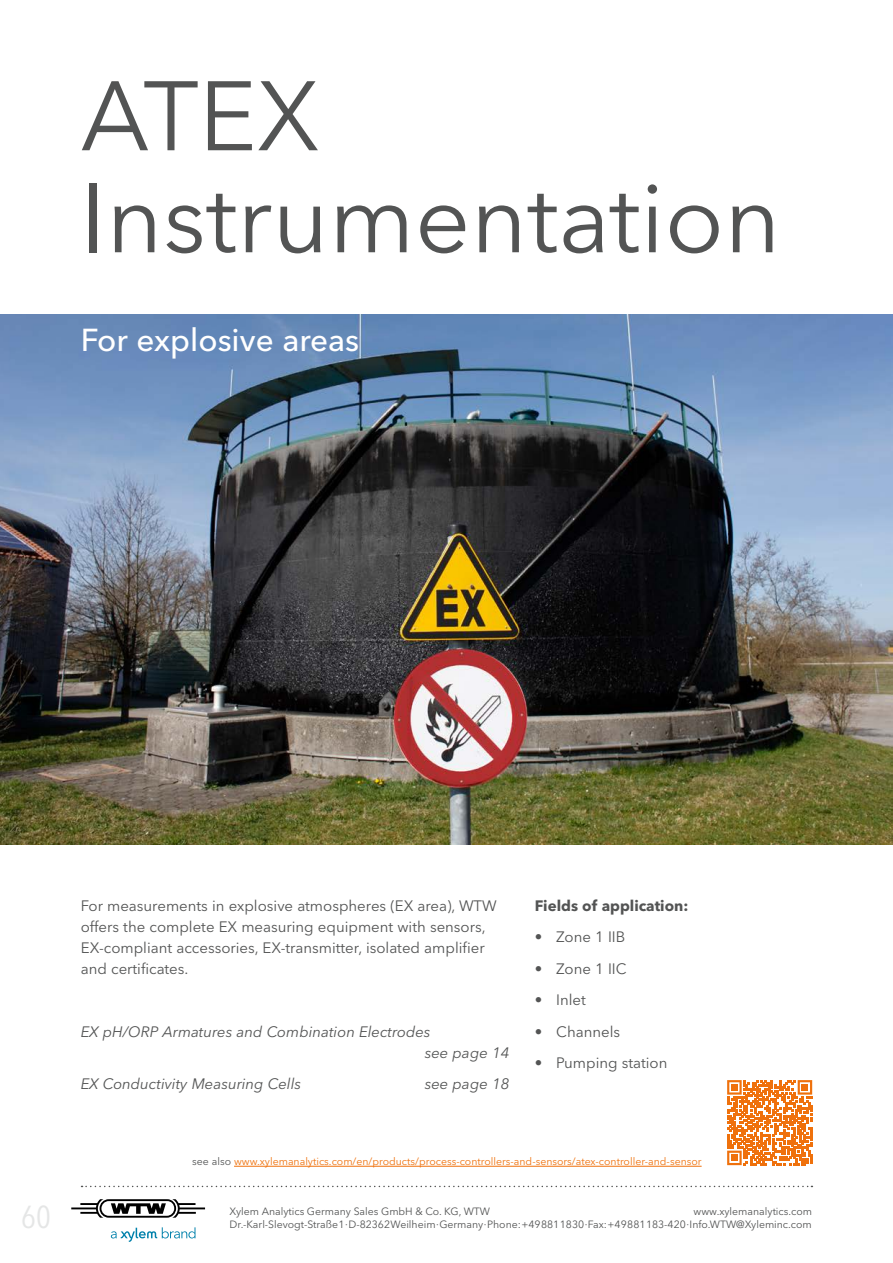
<style>
.page{position:relative;width:893px;height:1263px;background:#fff}
.page>*{position:absolute;margin:0;border:0;box-sizing:border-box;transform-origin:0 0}
.t1{font:97.5px/102px "Avenir Next LT Pro";color:#535454}
.t2{font:500 31.5px "Avenir Next LT Pro";color:#fff}
.t3{font:condensed 31.5px "Avenir Next LT Pro";color:#e5e6e6}
.t4{font:15px/21px "Avenir Next LT Pro";color:#535454}
.t5{font:italic 15px/21px "Avenir Next LT Pro";color:#535454}
.t6{font:700 15px "Avenir Next LT Pro";color:#535454}
.t7{font:10.5px/13.5px "Avenir Next LT Pro";color:#535454;text-align:right}
.t8{font:10.5px "Avenir Next LT Pro";color:#ef710c}
.s1{color:#535454}
</style>
<div class="page">
<img style="left:0;top:315px;width:893px;height:529px">
<hr style="left:234px;top:1166px;width:468px;height:1px;background:#ef710c">
<svg style="left:727px;top:1080px;width:85px;height:85px"></svg>
<svg style="left:71px;top:1199px;width:134px;height:19px"></svg>
<svg style="left:111px;top:1227px;width:84px;height:15px"></svg>
<svg style="left:82px;top:1186px;width:730px;height:1px"></svg>
<h1 class="t1" style="left:81px;top:65px;width:701px">ATEX<br>Instrumentation</h1>
<h2 class="t2" style="left:81px;top:321px;width:280px">For explosive areas</h2>
<h2 class="t3" style="left:21px;top:1198px;width:31px">60</h2>
<p class="t4" style="left:81px;top:895px;width:417px">For measurements in explosive atmospheres (EX area), WTW offers the complete EX measuring equipment with sensors, EX-compliant accessories, EX-transmitter, isolated amplifier and certificates.</p>
<p class="t5" style="left:425px;top:1021px;width:86px;text-indent:-344px">EX pH/ORP Armatures and Combination Electrodes<br>see page 14</p>
<p class="t5" style="left:81px;top:1073px;width:222px">EX Conductivity Measuring Cells</p>
<p class="t5" style="left:425px;top:1073px;width:86px">see page 18</p>
<p class="t6" style="left:535px;top:896px;width:155px">Fields of application:</p>
<p class="t4" style="left:535px;top:926px;width:92px">• Zone 1 IIB</p>
<p class="t4" style="left:535px;top:958px;width:93px">• Zone 1 IIC</p>
<p class="t4" style="left:535px;top:989px;width:52px">• Inlet</p>
<p class="t4" style="left:535px;top:1021px;width:87px">• Channels</p>
<p class="t4" style="left:535px;top:1052px;width:134px">• Pumping station</p>
<p class="t8" style="left:192px;top:1155px;width:511px"><span class="s1">see also</span> www.xylemanalytics.com/en/products/process-controllers-and-sensors/atex-controller-and-sensor</p>
<p class="t7" style="left:230px;top:1204px;width:262px">Xylem Analytics Germany Sales GmbH &amp; Co. KG, WTW</p>
<p class="t7" style="left:230px;top:1204px;width:584px">www.xylemanalytics.com<br>Dr.-Karl-Slevogt-Straße 1 · D-82362 Weilheim · Germany · Phone: +49 881 1830 · Fax: +49 881 183-420 · Info.WTW@Xyleminc.com</p>
</div>
